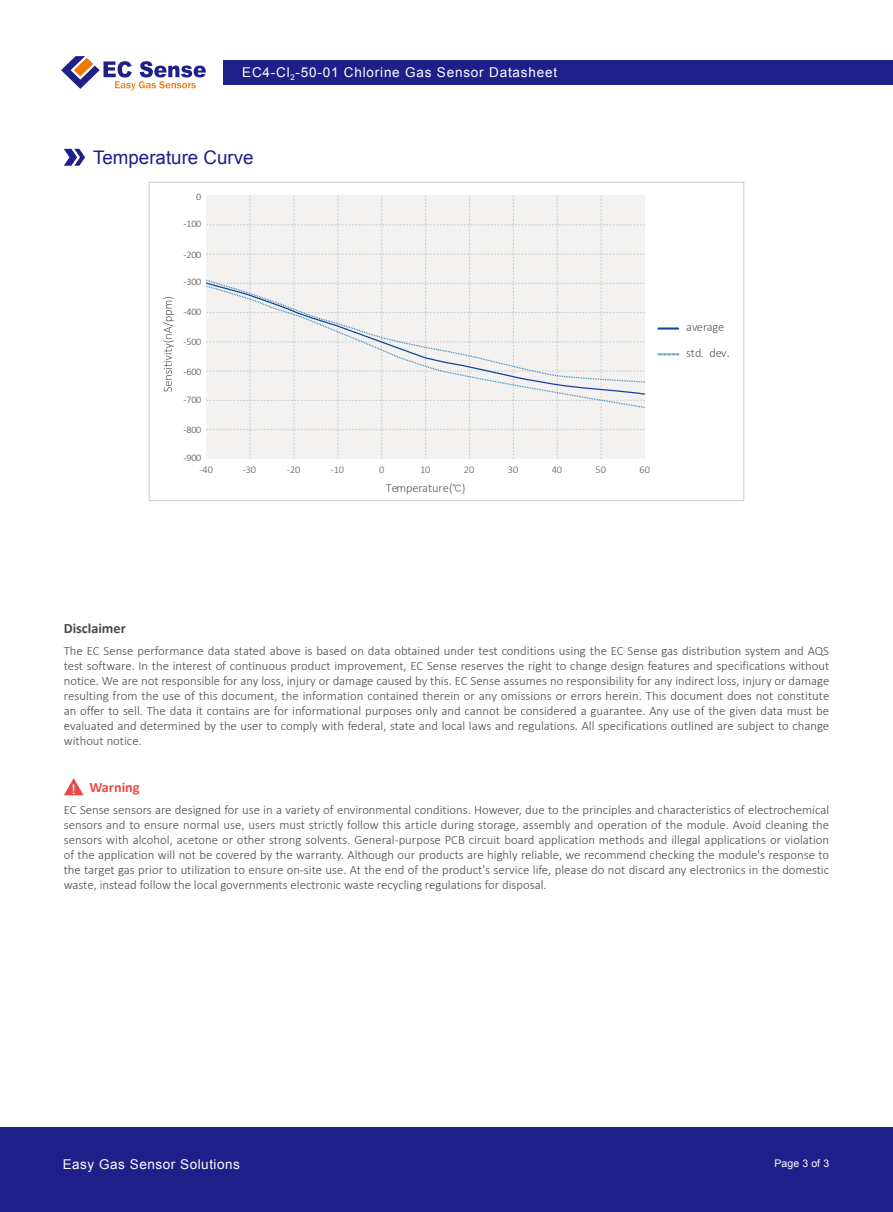
<style>
.page{position:relative;width:893px;height:1212px;background:#fff}
.page>*{position:absolute;margin:0;border:0;box-sizing:border-box;transform-origin:0 0}
.t1{font:18.75px "Arial";color:#1d2088}
.t2{font:700 14.25px "Calibri";color:#4c4948}
.t3{font:700 14.25px "Calibri";color:#e94a49}
.t4{font:13.5px "Arial";letter-spacing:.06em;color:#fff}
.t5{font:13.5px "Arial";letter-spacing:.04em;color:#fff}
.t6{font:300 12.75px/15px "Calibri";color:#4c4948;text-align:justify}
.t7{font:300 12.45px/25.8px "Calibri";color:#595757}
.t8{font:10.5px "Arial";letter-spacing:.01em;color:#fff}
.t9{font:300 10.35px "Calibri";color:#595757}
.t10{font:300 10.2px "Calibri";color:#595757}
.t11{font:300 10.05px "Calibri";letter-spacing:-.02em;color:#4c4948}
.s1{font-family:"ST Heiti SC";font-size:10.35px}
</style>
<div class="page">
<div style="left:224px;top:60px;width:669px;height:24px;background:#1d2088"></div>
<svg style="left:61px;top:56px;width:145px;height:34px"></svg>
<div style="left:0;top:1127px;width:893px;height:85px;background:#1d2088"></div>
<svg style="left:64px;top:149px;width:21px;height:17px"></svg>
<svg style="left:163px;top:297px;width:11px;height:95px"></svg>
<hr style="left:657px;top:327px;width:22px;height:3px;background:#14439a">
<svg style="left:657px;top:353px;width:22px;height:2px"></svg>
<div style="left:206px;top:196px;width:439px;height:263px;background:#f3f2f1"></div>
<svg style="left:206px;top:279px;width:439px;height:104px"></svg>
<svg style="left:64px;top:778px;width:20px;height:17px"></svg>
<p class="t4" style="left:242px;top:64px;width:316px">EC4-Cl<sub>2</sub>-50-01 Chlorine Gas Sensor Datasheet</p>
<h1 class="t1" style="left:93px;top:145px;width:162px">Temperature Curve</h1>
<p class="t11" style="left:196px;top:190px;width:7px">0</p>
<p class="t11" style="left:184px;top:218px;width:19px">-100</p>
<p class="t11" style="left:184px;top:248px;width:19px">-200</p>
<p class="t11" style="left:184px;top:275px;width:19px">-300</p>
<p class="t11" style="left:184px;top:306px;width:19px">-400</p>
<p class="t11" style="left:184px;top:335px;width:19px">-500</p>
<p class="t11" style="left:184px;top:365px;width:19px">-600</p>
<p class="t11" style="left:184px;top:394px;width:19px">-700</p>
<p class="t11" style="left:184px;top:423px;width:19px">-800</p>
<p class="t11" style="left:184px;top:452px;width:19px">-900</p>
<p class="t9" style="left:199px;top:463px;width:15px">-40</p>
<p class="t9" style="left:243px;top:463px;width:15px">-30</p>
<p class="t9" style="left:287px;top:463px;width:15px">-20</p>
<p class="t10" style="left:331px;top:463px;width:15px">-10</p>
<p class="t9" style="left:552px;top:463px;width:12px">40</p>
<p class="t9" style="left:379px;top:463px;width:7px">0</p>
<p class="t9" style="left:420px;top:463px;width:12px">10</p>
<p class="t9" style="left:464px;top:463px;width:12px">20</p>
<p class="t9" style="left:508px;top:463px;width:12px">30</p>
<p class="t9" style="left:596px;top:463px;width:12px">50</p>
<p class="t9" style="left:639px;top:463px;width:12px">60</p>
<p class="t7" style="left:386px;top:475px;width:81px">Temperature(<span class="s1">℃</span>)</p>
<p class="t7" style="left:686px;top:314px;width:45px">average std. dev.</p>
<p class="t2" style="left:64px;top:620px;width:63px">Disclaimer</p>
<p class="t6" style="left:64px;top:643px;width:767px">The EC Sense performance data stated above is based on data obtained under test conditions using the EC Sense gas distribution system and AQS test software. In the interest of continuous product improvement, EC Sense reserves the right to change design features and specifications without notice. We are not responsible for any loss, injury or damage caused by this. EC Sense assumes no responsibility for any indirect loss, injury or damage resulting from the use of this document, the information contained therein or any omissions or errors herein. This document does not constitute an offer to sell. The data it contains are for informational purposes only and cannot be considered a guarantee. Any use of the given data must be evaluated and determined by the user to comply with federal, state and local laws and regulations. All specifications outlined are subject to change without notice.</p>
<p class="t3" style="left:90px;top:779px;width:52px">Warning</p>
<p class="t6" style="left:64px;top:802px;width:767px">EC Sense sensors are designed for use in a variety of environmental conditions. However, due to the principles and characteristics of electrochemical sensors and to ensure normal use, users must strictly follow this article during storage, assembly and operation of the module. Avoid cleaning the sensors with alcohol, acetone or other strong solvents. General-purpose PCB circuit board application methods and illegal applications or violation of the application will not be covered by the warranty. Although our products are highly reliable, we recommend checking the module's response to the target gas prior to utilization to ensure on-site use. At the end of the product's service life, please do not discard any electronics in the domestic waste, instead follow the local governments electronic waste recycling regulations for disposal.</p>
<p class="t4" style="left:72px;top:780px;width:5px">!</p>
<p class="t5" style="left:63px;top:1156px;width:179px">Easy Gas Sensor Solutions</p>
<p class="t8" style="left:774px;top:1156px;width:56px">Page 3 of 3</p>
</div>
